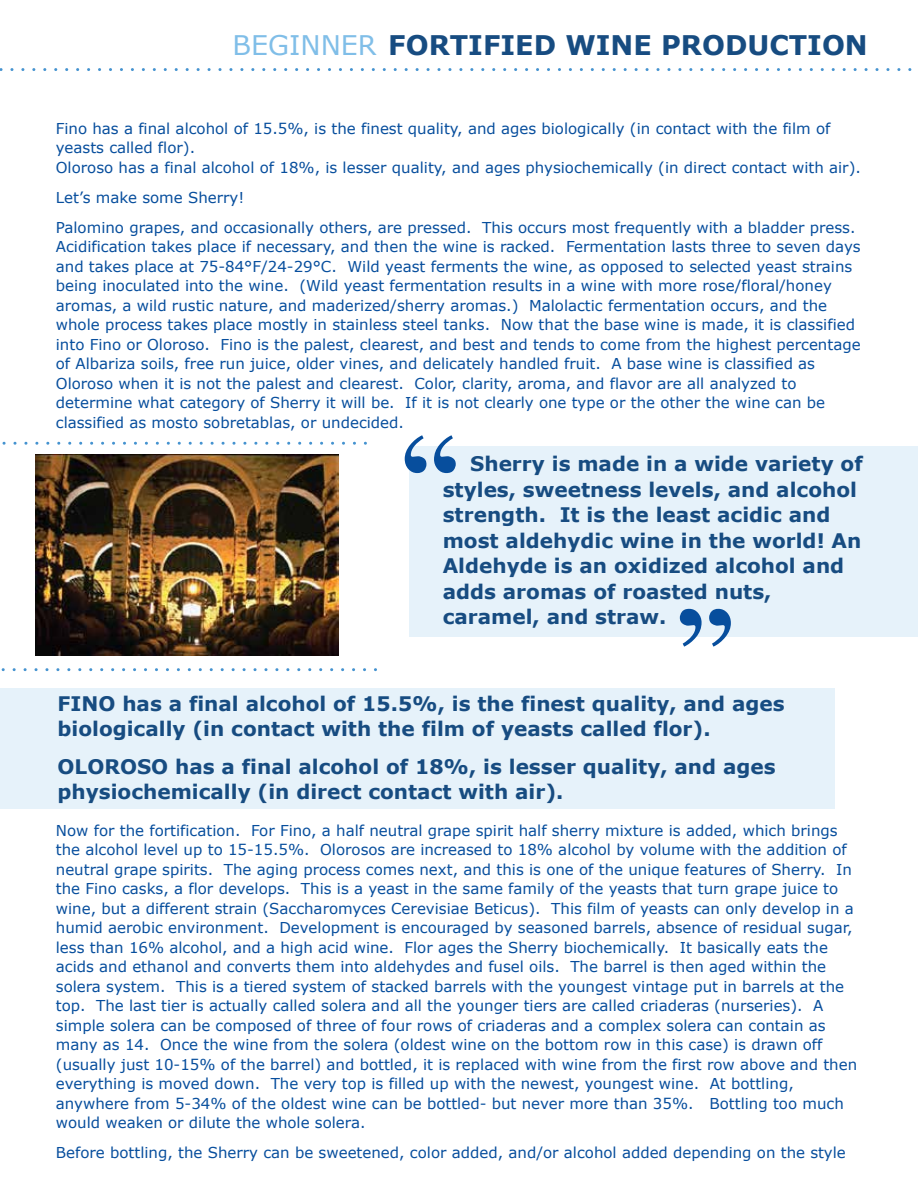
<style>
.page{position:relative;width:918px;height:1188px;background:#fff}
.page>*{position:absolute;margin:0;border:0;box-sizing:border-box;transform-origin:0 0}
.t1{font:700 27px "Verdana";color:#174c81}
.t2{font:700 20.1px/25.5px "Verdana";color:#174c81}
.t3{font:15px/19.5px "Verdana";color:#074e9d}
.s1{font-weight:400;color:#80bee8}
</style>
<div class="page">
<div style="left:409px;top:446px;width:509px;height:190px;background:#e6f2fa"></div>
<div style="left:0;top:688px;width:835px;height:120px;background:#e6f2fa"></div>
<img style="left:35px;top:455px;width:303px;height:201px">
<svg style="left:0;top:68px;width:912px;height:3px"></svg>
<svg style="left:405px;top:435px;width:51px;height:38px"></svg>
<svg style="left:680px;top:609px;width:51px;height:38px"></svg>
<svg style="left:2px;top:442px;width:364px;height:3px"></svg>
<svg style="left:1px;top:668px;width:375px;height:3px"></svg>
<h1 class="t1" style="left:233px;top:28px;width:637px"><span class="s1">BEGINNER</span> FORTIFIED WINE PRODUCTION</h1>
<p class="t3" style="left:56px;top:119px;width:807px">Fino has a final alcohol of 15.5%, is the finest quality, and ages biologically (in contact with the film of yeasts called flor).<br>Oloroso has a final alcohol of 18%, is lesser quality, and ages physiochemically (in direct contact with air).</p>
<p class="t3" style="left:56px;top:183px;width:801px;line-height:30px">Let’s make some Sherry!<br>Palomino grapes, and occasionally others, are pressed. This occurs most frequently with a bladder press.</p>
<p class="t3" style="left:56px;top:237px;width:806px">Acidification takes place if necessary, and then the wine is racked. Fermentation lasts three to seven days and takes place at 75-84°F/24-29°C. Wild yeast ferments the wine, as opposed to selected yeast strains being inoculated into the wine. (Wild yeast fermentation results in a wine with more rose/floral/honey aromas, a wild rustic nature, and maderized/sherry aromas.) Malolactic fermentation occurs, and the whole process takes place mostly in stainless steel tanks. Now that the base wine is made, it is classified into Fino or Oloroso. Fino is the palest, clearest, and best and tends to come from the highest percentage of Albariza soils, free run juice, older vines, and delicately handled fruit. A base wine is classified as Oloroso when it is not the palest and clearest. Color, clarity, aroma, and flavor are all analyzed to determine what category of Sherry it will be. If it is not clearly one type or the other the wine can be classified as mosto sobretablas, or undecided.</p>
<h2 class="t2" style="left:443px;top:451px;width:422px;text-indent:27px">Sherry is made in a wide variety of styles, sweetness levels, and alcohol strength. It is the least acidic and most aldehydic wine in the world! An<br>Aldehyde is an oxidized alcohol and adds aromas of roasted nuts, caramel, and straw.</h2>
<h2 class="t2" style="left:58px;top:691px;width:729px">FINO has a final alcohol of 15.5%, is the finest quality, and ages biologically (in contact with the film of yeasts called flor).</h2>
<h2 class="t2" style="left:58px;top:754px;width:720px">OLOROSO has a final alcohol of 18%, is lesser quality, and ages physiochemically (in direct contact with air).</h2>
<p class="t3" style="left:56px;top:821px;width:803px">Now for the fortification. For Fino, a half neutral grape spirit half sherry mixture is added, which brings the alcohol level up to 15-15.5%. Olorosos are increased to 18% alcohol by volume with the addition of neutral grape spirits. The aging process comes next, and this is one of the unique features of Sherry. In the Fino casks, a flor develops. This is a yeast in the same family of the yeasts that turn grape juice to wine, but a different strain (Saccharomyces Cerevisiae Beticus). This film of yeasts can only develop in a humid aerobic environment. Development is encouraged by seasoned barrels, absence of residual sugar, less than 16% alcohol, and a high acid wine. Flor ages the Sherry biochemically. It basically eats the acids and ethanol and converts them into aldehydes and fusel oils. The barrel is then aged within the solera system. This is a tiered system of stacked barrels with the youngest vintage put in barrels at the top. The last tier is actually called solera and all the younger tiers are called criaderas (nurseries). A simple solera can be composed of three of four rows of criaderas and a complex solera can contain as many as 14. Once the wine from the solera (oldest wine on the bottom row in this case) is drawn off (usually just 10-15% of the barrel) and bottled, it is replaced with wine from the first row above and then everything is moved down. The very top is filled up with the newest, youngest wine. At bottling, anywhere from 5-34% of the oldest wine can be bottled- but never more than 35%. Bottling too much would weaken or dilute the whole solera.</p>
<p class="t3" style="left:56px;top:1143px;width:791px">Before bottling, the Sherry can be sweetened, color added, and/or alcohol added depending on the style</p>
</div>
